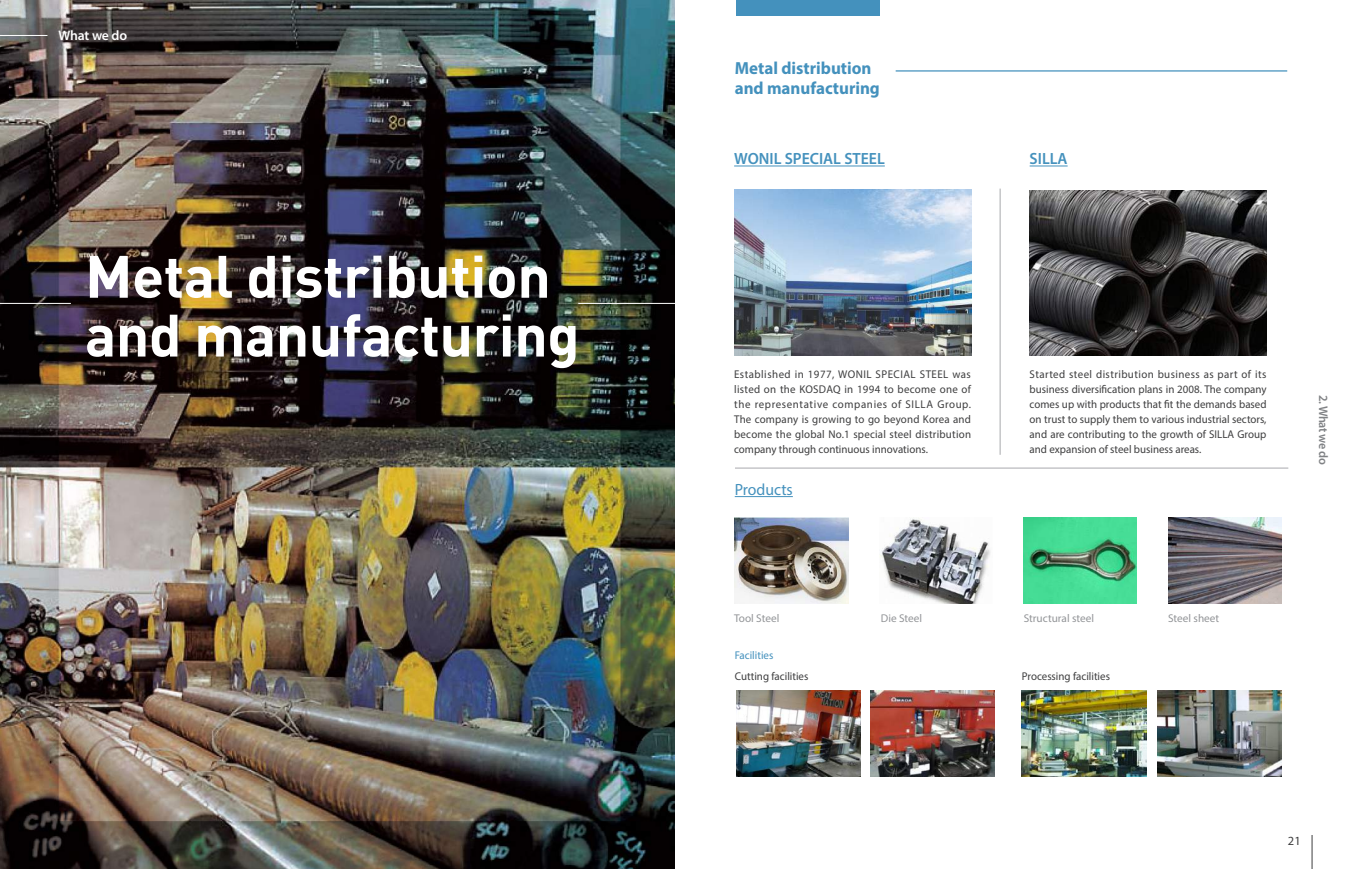
<style>
.page{position:relative;width:1348px;height:869px;background:#fff}
.page>*{position:absolute;margin:0;border:0;box-sizing:border-box;transform-origin:0 0}
.t1{font:58.75px/58.8px "Dinbol";letter-spacing:-.01em;color:#fff}
.t2{font:700 17.5px/20px "Myriad Pro";color:#4491bd}
.t3{font:600 16.25px "Myriad Pro";color:#4491bd}
.t4{font:16.25px "Myriad Pro";color:#4491bd}
.t5{font:600 13.75px "Myriad Pro";letter-spacing:-.015em;color:#fff}
.t6{font:600 12.5px "Myriad Pro";letter-spacing:-.03em;color:#808285}
.t7{font:12.5px "Myriad Pro";color:#3e3e3f}
.t8{font:11.25px/15px "Myriad Pro";color:#3e3e3f;text-align:justify}
.t9{font:11.25px "Myriad Pro";color:#939598}
.t10{font:11.25px "Myriad Pro";color:#4491bd}
</style>
<div class="page">
<img style="left:1029px;top:190px;width:237px;height:165px">
<img style="left:0;top:0;width:674px;height:868px">
<img style="left:734px;top:190px;width:237px;height:165px">
<hr style="left:734px;top:165px;width:150px;height:1px;background:#4491bd">
<hr style="left:1029px;top:165px;width:38px;height:1px;background:#4491bd">
<hr style="left:734px;top:496px;width:59px;height:1px;background:#4491bd">
<img style="left:735px;top:517px;width:113px;height:86px">
<img style="left:736px;top:690px;width:124px;height:86px">
<img style="left:1023px;top:517px;width:113px;height:86px">
<img style="left:1022px;top:690px;width:124px;height:86px">
<img style="left:1168px;top:517px;width:113px;height:86px">
<img style="left:1157px;top:690px;width:124px;height:86px">
<img style="left:880px;top:518px;width:111px;height:85px">
<img style="left:870px;top:690px;width:124px;height:86px">
<hr style="left:895px;top:70px;width:392px;height:1px;background:#4491bd">
<hr style="left:735px;top:467px;width:553px;height:1px;background:#a8a9ad">
<hr style="left:1311px;top:834px;width:1px;height:34px;background:#3e3e3f">
<hr style="left:0;top:303px;width:71px;height:1px;background:#fff">
<hr style="left:578px;top:303px;width:103px;height:1px;background:#fff">
<hr style="left:0;top:35px;width:47px;height:1px;background:#fff">
<div style="left:736px;top:0;width:143px;height:15px;background:#4491bd"></div>
<hr style="left:999px;top:188px;width:1px;height:266px;background:#a8a9ad">
<p class="t5" style="left:58px;top:27px;width:70px">What we do</p>
<h1 class="t1" style="left:85px;top:244px;width:496px">Metal distribution and manufacturing</h1>
<h2 class="t2" style="left:734px;top:58px;width:147px">Metal distribution and manufacturing</h2>
<h3 class="t3" style="left:734px;top:148px;width:152px">WONIL SPECIAL STEEL</h3>
<h3 class="t3" style="left:1029px;top:148px;width:39px">SILLA</h3>
<p class="t8" style="left:734px;top:366px;width:238px">Established in 1977, WONIL SPECIAL STEEL was listed on the KOSDAQ in 1994 to become one of the representative companies of SILLA Group.<br>The company is growing to go beyond Korea and become the global No.1 special steel distribution company through continuous innovations.</p>
<p class="t8" style="left:1029px;top:366px;width:238px">Started steel distribution business as part of its business diversification plans in 2008. The company comes up with products that fit the demands based on trust to supply them to various industrial sectors, and are contributing to the growth of SILLA Group and expansion of steel business areas.</p>
<h3 class="t4" style="left:734px;top:479px;width:60px">Products</h3>
<p class="t9" style="left:734px;top:610px;width:47px">Tool Steel</p>
<p class="t10" style="left:734px;top:647px;width:40px">Facilities</p>
<p class="t9" style="left:881px;top:610px;width:43px">Die Steel</p>
<p class="t9" style="left:1023px;top:610px;width:72px">Structural steel</p>
<p class="t9" style="left:1168px;top:610px;width:53px">Steel sheet</p>
<p class="t8" style="left:735px;top:668px;width:75px">Cutting facilities</p>
<p class="t8" style="left:1022px;top:668px;width:90px">Processing facilities</p>
<p class="t6" style="left:1331px;top:395px;width:71px;rotate:90deg">2. What we do</p>
<p class="t7" style="left:1287px;top:833px;width:14px">21</p>
</div>
